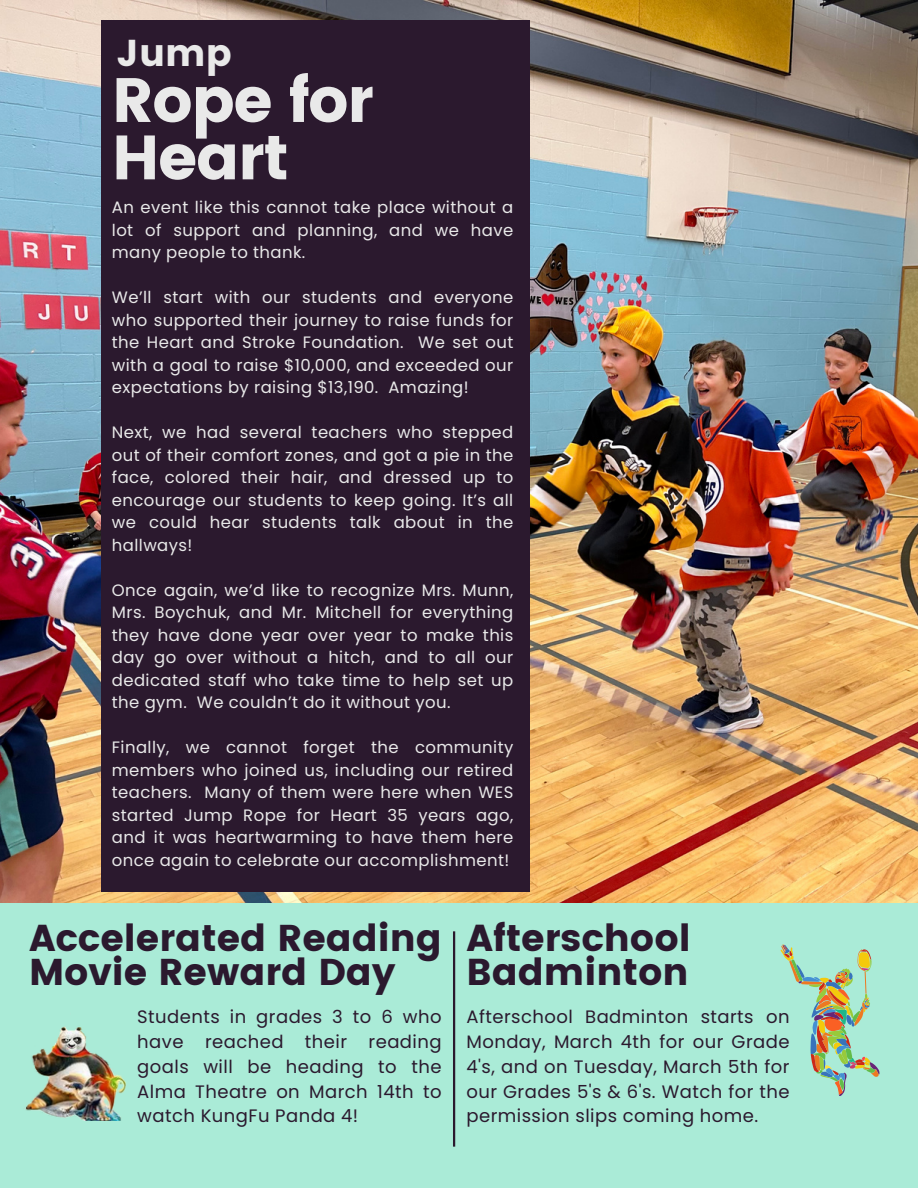
<style>
.page{position:relative;width:918px;height:1188px;background:#fff}
.page>*{position:absolute;margin:0;border:0;box-sizing:border-box;transform-origin:0 0}
.t1{font:62.55px/57.3px "Poppins";letter-spacing:-.025em;color:#e9e9e9}
.t2{font:37.35px/33.8px "Poppins";color:#2b192e}
.t3{font:37.35px "Poppins";color:#e9e9e9}
.t4{font:18px/24.8px "Poppins";letter-spacing:.025em;color:#2b192e;text-align:justify}
.t5{font:16.5px/22.5px "Poppins";letter-spacing:.025em;color:#e9e9e9;text-align:justify}
</style>
<div class="page">
<img style="left:0;top:0;width:918px;height:903px">
<div style="left:101px;top:20px;width:429px;height:872px;background:#2b192e"></div>
<div style="left:0;top:903px;width:918px;height:285px;background:#aaebd7"></div>
<hr style="left:453px;top:931px;width:2px;height:216px;background:#2b192e">
<svg style="left:781px;top:944px;width:99px;height:152px"></svg>
<img style="left:25px;top:1026px;width:101px;height:94px">
<p class="t3" style="left:117px;top:31px;width:116px">Jump</p>
<h1 class="t1" style="left:112px;top:72px;width:263px">Rope for<br>Heart</h1>
<p class="t5" style="left:112px;top:196px;width:403px">An event like this cannot take place without a lot of support and planning, and we have many people to thank.</p>
<p class="t5" style="left:112px;top:286px;width:403px">We’ll start with our students and everyone who supported their journey to raise funds for the Heart and Stroke Foundation. We set out with a goal to raise $10,000, and exceeded our expectations by raising $13,190. Amazing!</p>
<p class="t5" style="left:112px;top:421px;width:403px">Next, we had several teachers who stepped out of their comfort zones, and got a pie in the face, colored their hair, and dressed up to encourage our students to keep going. It’s all we could hear students talk about in the hallways!</p>
<p class="t5" style="left:112px;top:579px;width:403px">Once again, we’d like to recognize Mrs. Munn, Mrs. Boychuk, and Mr. Mitchell for everything they have done year over year to make this day go over without a hitch, and to all our dedicated staff who take time to help set up the gym. We couldn’t do it without you.</p>
<h2 class="t5" style="left:112px;top:736px;width:403px">Finally, we cannot forget the community members who joined us, including our retired teachers. Many of them were here when WES started Jump Rope for Heart 35 years ago, and it was heartwarming to have them here once again to celebrate our accomplishment!</h2>
<h2 class="t2" style="left:29px;top:921px;width:414px">Accelerated Reading<br>Movie Reward Day</h2>
<p class="t4" style="left:137px;top:1005px;width:306px">Students in grades 3 to 6 who have reached their reading goals will be heading to the Alma Theatre on March 14th to watch KungFu Panda 4!</p>
<p class="t2" style="left:466px;top:921px;width:226px">Afterschool<br>Badminton</p>
<p class="t4" style="left:466px;top:1005px;width:325px">Afterschool Badminton starts on Monday, March 4th for our Grade 4's, and on Tuesday, March 5th for our Grades 5's &amp; 6's. Watch for the permission slips coming home.</p>
</div>
